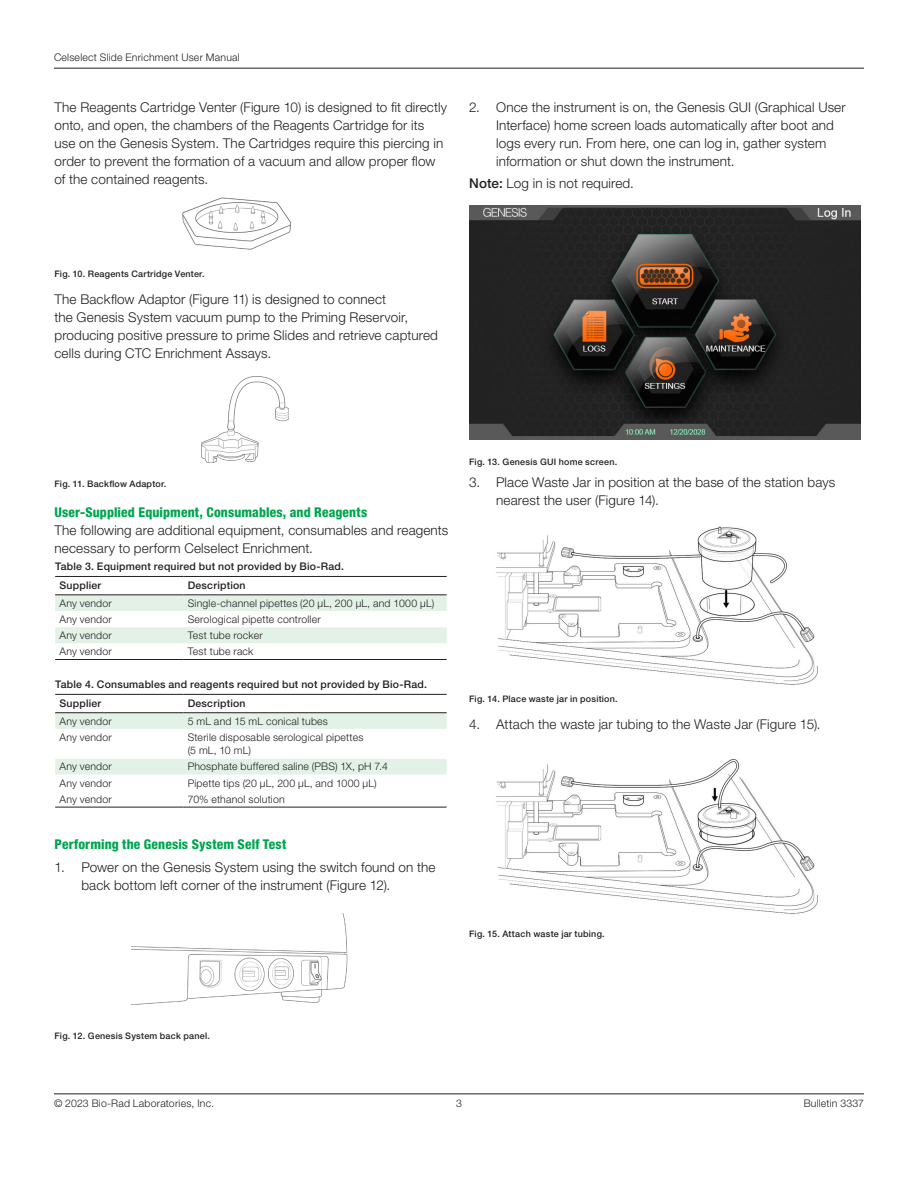
<style>
.page{position:relative;width:918px;height:1188px;background:#fff}
.page>*{position:absolute;margin:0;border:0;box-sizing:border-box;transform-origin:0 0}
.body{font:300 13.5px/18px "Helvetica Neue LT Std";letter-spacing:.01em;color:#231f20}
.subhead_1{font:800 condensed 13.5px "Helvetica Neue LT Std";letter-spacing:.01em;color:#00a54f}
.table_body{font:300 10.5px/13.5px "Helvetica Neue LT Std";letter-spacing:.02em;color:#231f20}
.table_title{font:500 10.5px "Helvetica Neue LT Std";letter-spacing:.02em;color:#231f20}
.table_headings{font:500 10.5px "Helvetica Neue LT Std";letter-spacing:.02em;color:#231f20}
.figure_labels{font:500 9px "Helvetica Neue LT Std";letter-spacing:.025em;color:#231f20}
.s1{font-weight:500}
</style>
<div class="page">
<hr style="left:54px;top:1094px;width:810px;height:1px;background:#231f20">
<hr style="left:54px;top:68px;width:810px;height:1px;background:#231f20">
<svg style="left:55px;top:596px;width:392px;height:47px"></svg>
<hr style="left:55px;top:576px;width:128px;height:1px;background:#231f20">
<hr style="left:183px;top:576px;width:264px;height:1px;background:#231f20">
<hr style="left:55px;top:595px;width:128px;height:1px;background:#231f20">
<hr style="left:183px;top:595px;width:264px;height:1px;background:#231f20">
<hr style="left:55px;top:659px;width:128px;height:1px;background:#231f20">
<hr style="left:183px;top:659px;width:264px;height:1px;background:#231f20">
<svg style="left:55px;top:713px;width:392px;height:62px"></svg>
<hr style="left:55px;top:694px;width:128px;height:1px;background:#231f20">
<hr style="left:183px;top:694px;width:264px;height:1px;background:#231f20">
<hr style="left:55px;top:712px;width:128px;height:1px;background:#231f20">
<hr style="left:183px;top:712px;width:264px;height:1px;background:#231f20">
<hr style="left:55px;top:807px;width:128px;height:1px;background:#231f20">
<hr style="left:183px;top:807px;width:264px;height:1px;background:#231f20">
<img style="left:131px;top:913px;width:217px;height:92px">
<img style="left:202px;top:376px;width:86px;height:86px">
<img style="left:182px;top:197px;width:110px;height:53px">
<img style="left:496px;top:526px;width:322px;height:159px">
<img style="left:496px;top:759px;width:322px;height:155px">
<img style="left:469px;top:205px;width:392px;height:235px">
<p class="table_body" style="left:54px;top:51px;width:187px">Celselect Slide Enrichment User Manual</p>
<p class="body" style="left:54px;top:98px;width:394px">The Reagents Cartridge Venter (Figure 10) is designed to fit directly onto, and open, the chambers of the Reagents Cartridge for its use on the Genesis System. The Cartridges require this piercing in order to prevent the formation of a vacuum and allow proper flow of the contained reagents.</p>
<p class="body" style="left:496px;top:98px;width:351px;text-indent:-27px">2. Once the instrument is on, the Genesis GUI (Graphical User Interface) home screen loads automatically after boot and logs every run. From here, one can log in, gather system information or shut down the instrument.</p>
<p class="body" style="left:469px;top:174px;width:166px"><span class="s1">Note:</span> Log in is not required.</p>
<p class="figure_labels" style="left:54px;top:268px;width:152px">Fig. 10. Reagents Cartridge Venter.</p>
<p class="body" style="left:54px;top:289px;width:385px">The Backflow Adaptor (Figure 11) is designed to connect<br>the Genesis System vacuum pump to the Priming Reservoir, producing positive pressure to prime Slides and retrieve captured cells during CTC Enrichment Assays.</p>
<p class="figure_labels" style="left:54px;top:478px;width:113px">Fig. 11. Backflow Adaptor.</p>
<p class="subhead_1" style="left:54px;top:503px;width:314px">User-Supplied Equipment, Consumables, and Reagents</p>
<p class="body" style="left:54px;top:520px;width:395px">The following are additional equipment, consumables and reagents necessary to perform Celselect Enrichment.</p>
<p class="table_title" style="left:55px;top:560px;width:290px">Table 3. Equipment required but not provided by Bio-Rad.</p>
<p class="table_headings" style="left:59px;top:579px;width:43px">Supplier</p>
<p class="table_headings" style="left:188px;top:579px;width:59px">Description</p>
<p class="table_body" style="left:59px;top:596px;width:54px">Any vendor</p>
<p class="table_body" style="left:188px;top:596px;width:248px">Single-channel pipettes (20 µL, 200 µL, and 1000 µL)</p>
<p class="table_body" style="left:59px;top:612px;width:54px">Any vendor</p>
<p class="table_body" style="left:188px;top:612px;width:134px">Serological pipette controller</p>
<p class="table_body" style="left:59px;top:628px;width:54px">Any vendor</p>
<p class="table_body" style="left:188px;top:628px;width:77px">Test tube rocker</p>
<p class="table_body" style="left:59px;top:644px;width:54px">Any vendor</p>
<p class="table_body" style="left:188px;top:644px;width:67px">Test tube rack</p>
<p class="table_title" style="left:55px;top:678px;width:373px">Table 4. Consumables and reagents required but not provided by Bio-Rad.</p>
<p class="table_headings" style="left:59px;top:697px;width:43px">Supplier</p>
<p class="table_headings" style="left:188px;top:697px;width:59px">Description</p>
<p class="table_body" style="left:59px;top:714px;width:54px">Any vendor</p>
<p class="table_body" style="left:188px;top:714px;width:142px">5 mL and 15 mL conical tubes</p>
<p class="table_body" style="left:59px;top:730px;width:54px">Any vendor</p>
<p class="table_body" style="left:188px;top:730px;width:177px">Sterile disposable serological pipettes (5 mL, 10 mL)</p>
<p class="table_body" style="left:59px;top:760px;width:54px">Any vendor</p>
<p class="table_body" style="left:188px;top:760px;width:202px">Phosphate buffered saline (PBS) 1X, pH 7.4</p>
<p class="table_body" style="left:59px;top:776px;width:54px">Any vendor</p>
<p class="table_body" style="left:188px;top:776px;width:191px">Pipette tips (20 µL, 200 µL, and 1000 µL)</p>
<p class="table_body" style="left:59px;top:792px;width:54px">Any vendor</p>
<p class="table_body" style="left:188px;top:792px;width:99px">70% ethanol solution</p>
<p class="subhead_1" style="left:54px;top:836px;width:233px">Performing the Genesis System Self Test</p>
<p class="body" style="left:81px;top:858px;width:356px;text-indent:-27px">1. Power on the Genesis System using the switch found on the back bottom left corner of the instrument (Figure 12).</p>
<p class="figure_labels" style="left:469px;top:456px;width:150px">Fig. 13. Genesis GUI home screen.</p>
<p class="body" style="left:496px;top:473px;width:341px;text-indent:-27px">3. Place Waste Jar in position at the base of the station bays nearest the user (Figure 14).</p>
<p class="figure_labels" style="left:469px;top:693px;width:150px">Fig. 14. Place waste jar in position.</p>
<p class="body" style="left:469px;top:715px;width:353px">4. Attach the waste jar tubing to the Waste Jar (Figure 15).</p>
<p class="figure_labels" style="left:469px;top:929px;width:137px">Fig. 15. Attach waste jar tubing.</p>
<p class="figure_labels" style="left:54px;top:1030px;width:157px">Fig. 12. Genesis System back panel.</p>
<p class="table_body" style="left:54px;top:1096px;width:162px">© 2023 Bio-Rad Laboratories, Inc.</p>
<p class="table_body" style="left:456px;top:1096px;width:7px">3</p>
<p class="table_body" style="left:804px;top:1096px;width:62px">Bulletin 3337</p>
</div>
